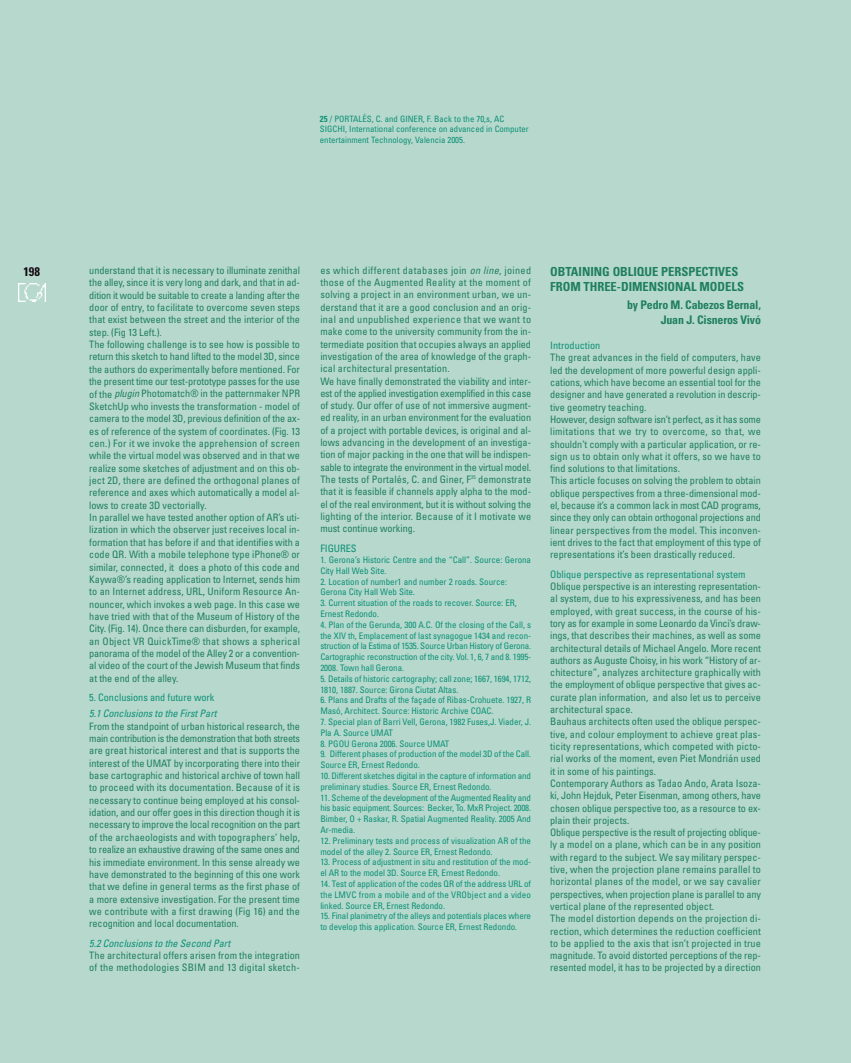
<style>
.page{position:relative;width:851px;height:1063px;background:#fff}
.page>*{position:absolute;margin:0;border:0;box-sizing:border-box;transform-origin:0 0}
.t1{font:700 condensed 12.5px/15px "Univers";color:#207f60}
.t2{font:700 condensed 12.5px "Univers";color:#140d14}
.t3{font:700 condensed 11.88px/14.2px "Univers";letter-spacing:-.015em;color:#207f60;text-align:right}
.t4{font:condensed 10.25px/12.2px "Univers";letter-spacing:-.005em;color:#207f60}
.t5{font:condensed 10.25px "Univers";color:#0e9177}
.t6{font:italic condensed 10.25px "Univers";color:#0e9177}
.t7{font:condensed 9px/10.8px "Univers";letter-spacing:-.005em;color:#0e9177}
.t8{font:condensed 8.75px/10.5px "Univers";color:#0e9177}
.s1{font-weight:700}
.s2{font-style:italic}
</style>
<div class="page">
<hr style="left:850px;top:0;width:1px;height:1063px;background:#b7d9cd">
<div style="left:0;top:0;width:850px;height:1063px;background:#b7d9cd"></div>
<img style="left:18px;top:284px;width:28px;height:17px">
<p class="t2" style="left:23px;top:267px;width:18px">198</p>
<p class="t8" style="left:320px;top:114px;width:210px"><span class="s1">25</span> / PORTALÉS, C. and GINER, F. Back to the 70,s, AC<br>SIGCHI, International conference on advanced in Computer entertainment Technology, Valencia 2005.</p>
<p class="t4" style="left:89px;top:265px;width:212px">understand that it is necessary to illuminate zenithal the alley, since it is very long and dark, and that in ad&shy;dition it would be suitable to create a landing after the door of entry, to facilitate to overcome seven steps that exist between the street and the interior of the step. (Fig 13 Left.).<br>The following challenge is to see how is possible to return this sketch to hand lifted to the model 3D, since the authors do experimentally before mentioned. For the present time our test-prototype passes for the use of the <span class="s2">plugin</span>Photomatch® in the patternmaker NPR SketchUp who invests the transformation - model of camera to the model 3D, previous definition of the ax&shy;es of reference of the system of coordinates. (Fig. 13 cen.) For it we invoke the apprehension of screen while the virtual model was observed and in that we realize some sketches of adjustment and on this ob&shy;ject 2D, there are defined the orthogonal planes of reference and axes which automatically a model al&shy;lows to create 3D vectorially.<br>In parallel we have tested another option of AR’s uti&shy;lization in which the observer just receives local in&shy;formation that has before if and that identifies with a code QR. With a mobile telephone type iPhone® or similar, connected, it does a photo of this code and Kaywa®’s reading application to Internet, sends him to an Internet address, URL, Uniform Resource An&shy;nouncer, which invokes a web page. In this case we have tried with that of the Museum of History of the City. (Fig. 14). Once there can disburden, for example, an Object VR QuickTime® that shows a spherical panorama of the model of the Alley 2 or a convention&shy;al video of the court of the Jewish Museum that finds at the end of the alley.</p>
<p class="t5" style="left:89px;top:694px;width:127px">5. Conclusions and future work</p>
<p class="t6" style="left:89px;top:710px;width:131px">5.1 Conclusions to the FirstPart</p>
<p class="t4" style="left:89px;top:721px;width:212px;text-align:justify">From the standpoint of urban historical research, the main contribution is the demonstration that both streets are great historical interest and that is supports the interest of the UMAT by incorporating there into their base cartographic and historical archive of town hall to proceed with its documentation. Because of it is necessary to continue being employed at his consol&shy;idation, and our offer goes in this direction though it is necessary to improve the local recognition on the part of the archaeologists and with topographers’ help, to realize an exhaustive drawing of the same ones and his immediate environment. In this sense already we have demonstrated to the beginning of this one work that we define in general terms as the first phase of a more extensive investigation. For the present time we contribute with a first drawing (Fig 16) and the recognition and local documentation.</p>
<p class="t6" style="left:89px;top:939px;width:144px">5.2 Conclusions to the Second Part</p>
<p class="t4" style="left:89px;top:950px;width:212px">The architectural offers arisen from the integration of the methodologies SBIM and 13 digital sketch-</p>
<p class="t4" style="left:320px;top:265px;width:212px">es which different databases join <span class="s2">on line</span>, joined those of the Augmented Reality at the moment of solving a project in an environment urban, we un&shy;derstand that it are a good conclusion and an orig&shy;inal and unpublished experience that we want to make come to the university community from the in&shy;termediate position that occupies always an applied investigation of the area of knowledge of the graph&shy;ical architectural presentation.<br>We have finally demonstrated the viability and inter&shy;est of the applied investigation exemplified in this case of study. Our offer of use of not immersive augment&shy;ed reality, in an urban environment for the evaluation of a project with portable devices, is original and al&shy;lows advancing in the development of an investiga&shy;tion of major packing in the one that will be indispen&shy;sable to integrate the environment in the virtual model.<br>The tests of Portalés, C. and Giner, F<sup>25</sup> demonstrate that it is feasible if channels apply alpha to the mod&shy;el of the real environment, but it is without solving the lighting of the interior. Because of it I motivate we must continue working.</p>
<p class="t5" style="left:320px;top:544px;width:38px">FIGURES</p>
<p class="t7" style="left:320px;top:555px;width:212px">1. Gerona’s Historic Centre and the “Call”. Source: Gerona<br>City Hall Web Site.</p>
<p class="t7" style="left:320px;top:577px;width:188px">2. Location of number1 and number 2 roads. Source:<br>Gerona City Hall Web Site.</p>
<p class="t7" style="left:320px;top:598px;width:198px">3. Current situation of the roads to recover. Source: ER,<br>Ernest Redondo.</p>
<p class="t7" style="left:320px;top:620px;width:212px;text-align:justify">4. Plan of the Gerunda, 300 A.C. Of the closing of the Call, s the XIV th, Emplacement of last synagogue 1434 and recon&shy;struction of la Estima of 1535. Source Urban History of Gerona.<br>Cartographic reconstruction of the city. Vol. 1, 6, 7 and 8. 1995- 2008. Town hall Gerona.</p>
<p class="t7" style="left:320px;top:674px;width:212px">5. Details of historic cartography; call zone; 1667, 1694, 1712,<br>1810, 1887. Source: Girona Ciutat Altas.</p>
<p class="t7" style="left:320px;top:696px;width:212px">6. Plans and Drafts of the façade of Ribas-Crohuete. 1927, R<br>Masó, Architect. Source: Historic Archive COAC.</p>
<p class="t7" style="left:320px;top:717px;width:212px">7. Special plan of Barri Vell, Gerona, 1982 Fuses,J. Viader, J.<br>Pla A. Source UMAT</p>
<p class="t7" style="left:320px;top:739px;width:131px">8. PGOU Gerona 2006. Source UMAT</p>
<p class="t7" style="left:320px;top:750px;width:212px">9. Different phases of production of the model 3D of the Call.<br>Source ER, Ernest Redondo.</p>
<p class="t7" style="left:320px;top:771px;width:212px">10. Different sketches digital in the capture of information and preliminary studies. Source ER, Ernest Redondo.</p>
<p class="t7" style="left:320px;top:793px;width:212px;text-align:justify">11. Scheme of the development of the Augmented Reality and his basic equipment. Sources: Becker, To. MxR Project. 2008.<br>Bimber, O + Raskar, R. Spatial Augmented Reality. 2005 And Ar-media.</p>
<p class="t7" style="left:320px;top:836px;width:212px">12. Preliminary tests and process of visualization AR of the model of the alley 2. Source ER, Ernest Redondo.</p>
<p class="t7" style="left:320px;top:858px;width:212px">13. Process of adjustment in situ and restitution of the mod&shy;el AR to the model 3D. Source ER, Ernest Redondo.</p>
<p class="t7" style="left:320px;top:879px;width:212px;text-align:justify">14. Test of application of the codes QR of the address URL of the LMVC from a mobile and of the VRObject and a video linked. Source ER, Ernest Redondo.</p>
<p class="t7" style="left:320px;top:912px;width:212px">15. Final planimetry of the alleys and potentials places where to develop this application. Source ER, Ernest Redondo.</p>
<p class="t1" style="left:550px;top:265px;width:195px">OBTAINING OBLIQUE PERSPECTIVES<br>FROM THREE-DIMENSIONAL MODELS</p>
<p class="t3" style="left:627px;top:299px;width:135px">by Pedro M. Cabezos Bernal,<br>Juan J. Cisneros Vivó</p>
<p class="t5" style="left:550px;top:342px;width:52px">Introduction</p>
<p class="t4" style="left:550px;top:353px;width:212px">The great advances in the field of computers, have led the development of more powerful design appli&shy;cations, which have become an essential tool for the designer and have generated a revolution in descrip&shy;tive geometry teaching.<br>However, design software isn’t perfect, as it has some limitations that we try to overcome, so that, we shouldn’t comply with a particular application, or re&shy;sign us to obtain only what it offers, so we have to find solutions to that limitations.<br>This article focuses on solving the problem to obtain oblique perspectives from a three-dimensional mod&shy;el, because it’s a common lack in most CAD programs, since they only can obtain orthogonal projections and linear perspectives from the model. This inconven&shy;ient drives to the fact that employment of this type of representations it’s been drastically reduced.</p>
<p class="t5" style="left:550px;top:570px;width:197px">Oblique perspective as representational system</p>
<p class="t4" style="left:550px;top:581px;width:212px">Oblique perspective is an interesting representation&shy;al system, due to his expressiveness, and has been employed, with great success, in the course of his&shy;tory as for example in some Leonardo da Vinci’s draw&shy;ings, that describes their machines, as well as some architectural details of Michael Angelo. More recent authors as Auguste Choisy, in his work “History of ar&shy;chitecture”, analyzes architecture graphically with the employment of oblique perspective that gives ac&shy;curate plan information, and also let us to perceive architectural space.<br>Bauhaus architects often used the oblique perspec&shy;tive, and colour employment to achieve great plas&shy;ticity representations, which competed with picto&shy;rial works of the moment, even Piet Mondrián used it in some of his paintings.<br>Contemporary Authors as Tadao Ando, Arata Isoza&shy;ki, John Hejduk, Peter Eisenman, among others, have chosen oblique perspective too, as a resource to ex&shy;plain their projects.<br>Oblique perspective is the result of projecting oblique&shy;ly a model on a plane, which can be in any position with regard to the subject. We say military perspec&shy;tive, when the projection plane remains parallel to horizontal planes of the model, or we say cavalier perspectives, when projection plane is parallel to any vertical plane of the represented object.<br>The model distortion depends on the projection di&shy;rection, which determines the reduction coefficient to be applied to the axis that isn’t projected in true magnitude. To avoid distorted perceptions of the rep&shy;resented model, it has to be projected by a direction</p>
</div>
